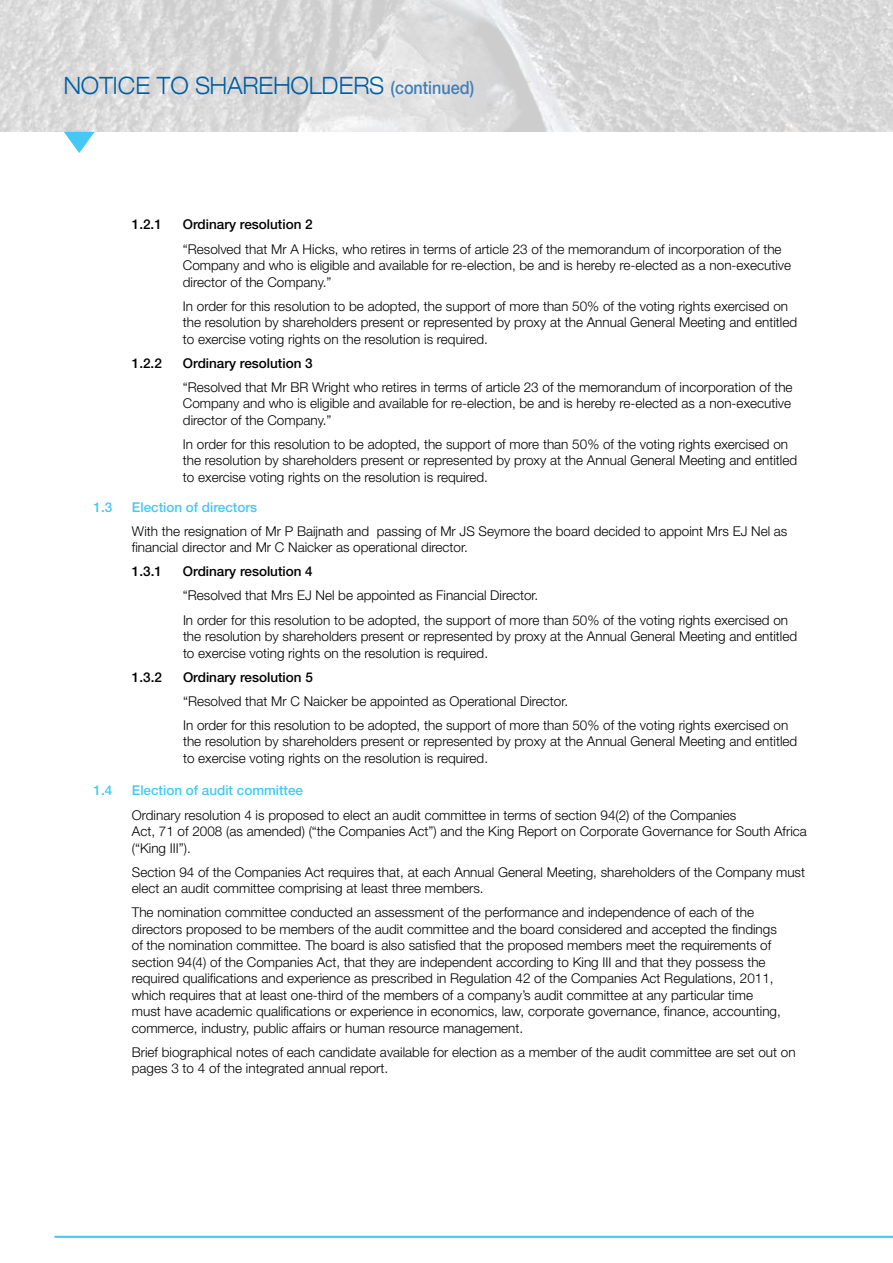
<style>
.page{position:relative;width:893px;height:1263px;background:#fff}
.page>*{position:absolute;margin:0;border:0;box-sizing:border-box;transform-origin:0 0}
.t1{font:300 expanded 24px "Helvetica Neue LT Std";color:#005e9e;scale:.9 1}
.t2{font:300 13.5px/16.5px "Helvetica Neue LT Std";color:#000}
.t3{font:500 13.5px "Helvetica Neue LT Std";color:#000}
.t4{font:500 13.5px "Helvetica Neue LT Std";color:#44c8f5}
.s1{font-weight:500;font-stretch:normal;font-size:18px;color:#427eb5}
</style>
<div class="page">
<img style="left:0;top:0;width:893px;height:132px">
<svg style="left:64px;top:132px;width:31px;height:21px"></svg>
<hr style="left:54px;top:1236px;width:839px;height:2px;background:#44c8f5">
<h1 class="t1" style="left:64px;top:71px;width:458px">NOTICE TO SHAREHOLDERS <span class="s1">(continued)</span></h1>
<p class="t3" style="left:132px;top:217px;width:32px">1.2.1</p>
<p class="t3" style="left:183px;top:217px;width:131px">Ordinary resolution 2</p>
<p class="t2" style="left:183px;top:240px;width:610px">“Resolved that Mr A Hicks, who retires in terms of article 23 of the memorandum of incorporation of the<br>Company and who is eligible and available for re-election, be and is hereby re-elected as a non-executive director of the Company.”</p>
<p class="t2" style="left:183px;top:297px;width:616px">In order for this resolution to be adopted, the support of more than 50% of the voting rights exercised on the resolution by shareholders present or represented by proxy at the Annual General Meeting and entitled to exercise voting rights on the resolution is required.</p>
<p class="t3" style="left:132px;top:355px;width:32px">1.2.2</p>
<p class="t3" style="left:183px;top:355px;width:131px">Ordinary resolution 3</p>
<p class="t2" style="left:183px;top:379px;width:611px;text-align:justify">“Resolved that Mr BR Wright who retires in terms of article 23 of the memorandum of incorporation of the Company and who is eligible and available for re-election, be and is hereby re-elected as a non-executive director of the Company.”</p>
<p class="t2" style="left:183px;top:436px;width:616px">In order for this resolution to be adopted, the support of more than 50% of the voting rights exercised on the resolution by shareholders present or represented by proxy at the Annual General Meeting and entitled to exercise voting rights on the resolution is required.</p>
<p class="t4" style="left:94px;top:499px;width:20px">1.3</p>
<p class="t4" style="left:132px;top:499px;width:127px">Election of directors</p>
<p class="t2" style="left:132px;top:522px;width:657px">With the resignation of Mr P Baijnath and passing of Mr JS Seymore the board decided to appoint Mrs EJ Nel as financial director and Mr C Naicker as operational director.</p>
<p class="t3" style="left:132px;top:563px;width:32px">1.3.1</p>
<p class="t3" style="left:183px;top:563px;width:131px">Ordinary resolution 4</p>
<p class="t2" style="left:183px;top:583px;width:607px;line-height:24.2px">“Resolved that Mrs EJ Nel be appointed as Financial Director.<br>In order for this resolution to be adopted, the support of more than 50% of the voting rights exercised on</p>
<p class="t2" style="left:183px;top:628px;width:616px">the resolution by shareholders present or represented by proxy at the Annual General Meeting and entitled to exercise voting rights on the resolution is required.</p>
<p class="t3" style="left:132px;top:669px;width:32px">1.3.2</p>
<p class="t3" style="left:183px;top:669px;width:131px">Ordinary resolution 5</p>
<p class="t2" style="left:183px;top:688px;width:607px;line-height:24.2px">“Resolved that Mr C Naicker be appointed as Operational Director.<br>In order for this resolution to be adopted, the support of more than 50% of the voting rights exercised on</p>
<p class="t2" style="left:183px;top:733px;width:616px">the resolution by shareholders present or represented by proxy at the Annual General Meeting and entitled to exercise voting rights on the resolution is required.</p>
<p class="t4" style="left:94px;top:782px;width:20px">1.4</p>
<p class="t4" style="left:132px;top:782px;width:173px">Election of audit committee</p>
<p class="t2" style="left:132px;top:806px;width:676px">Ordinary resolution 4 is proposed to elect an audit committee in terms of section 94(2) of the Companies<br>Act, 71 of 2008 (as amended) (“the Companies Act”) and the King Report on Corporate Governance for South Africa (“King III”).</p>
<p class="t2" style="left:132px;top:863px;width:675px">Section 94 of the Companies Act requires that, at each Annual General Meeting, shareholders of the Company must elect an audit committee comprising at least three members.</p>
<p class="t2" style="left:132px;top:904px;width:650px">The nomination committee conducted an assessment of the performance and independence of each of the directors proposed to be members of the audit committee and the board considered and accepted the findings of the nomination committee. The board is also satisfied that the proposed members meet the requirements of section 94(4) of the Companies Act, that they are independent according to King III and that they possess the required qualifications and experience as prescribed in Regulation 42 of the Companies Act Regulations, 2011, which requires that at least one-third of the members of a company’s audit committee at any particular time must have academic qualifications or experience in economics, law, corporate governance, finance, accounting, commerce, industry, public affairs or human resource management.</p>
<p class="t2" style="left:132px;top:1043px;width:665px">Brief biographical notes of each candidate available for election as a member of the audit committee are set out on pages 3 to 4 of the integrated annual report.</p>
</div>
